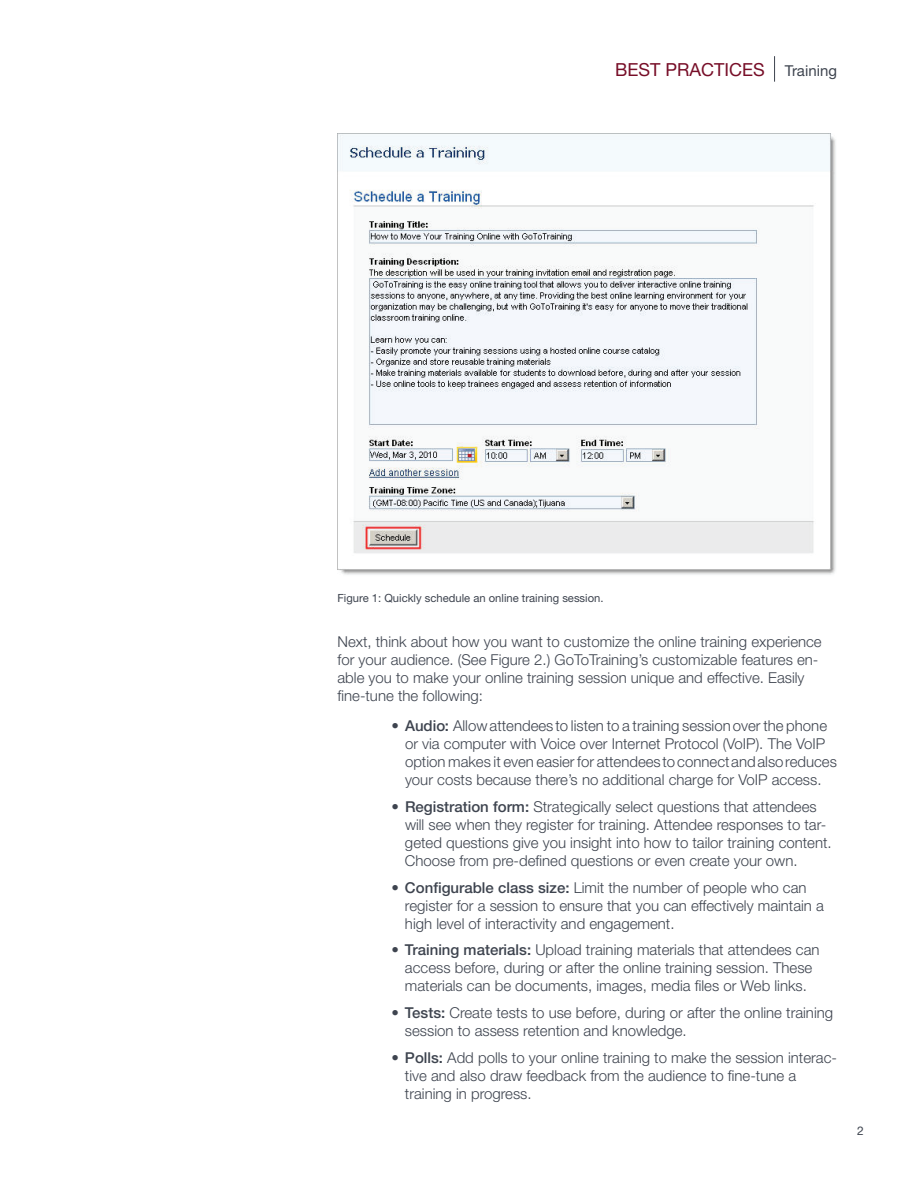
<style>
.page{position:relative;width:918px;height:1188px;background:#fff}
.page>*{position:absolute;margin:0;border:0;box-sizing:border-box;transform-origin:0 0}
.t1{font:18px "Helvetica Neue";color:#770e28}
.t2{font:300 15px/18px "Helvetica Neue";color:#3e444f}
.t3{font:12px "Helvetica Neue";color:#3e444f}
.t4{font:11.25px "Helvetica Neue";color:#3e444f}
.s1{font-size:15px;color:#3e444f}
.s2{font-weight:500}
</style>
<div class="page">
<img style="left:338px;top:134px;width:498px;height:441px">
<svg style="left:774px;top:56px;width:1px;height:26px"></svg>
<p class="t1" style="left:615px;top:58px;width:223px">BEST PRACTICES <span class="s1">Training</span></p>
<p class="t4" style="left:338px;top:591px;width:268px">Figure 1: Quickly schedule an online training session.</p>
<p class="t2" style="left:338px;top:632px;width:486px">Next, think about how you want to customize the online training experience for your audience. (See Figure 2.) GoToTraining’s customizable features en&shy;able you to make your online training session unique and effective. Easily fine-tune the following:</p>
<p class="t2" style="left:405px;top:717px;width:433px;text-indent:-14px"><span class="s2">• Audio:</span> Allow attendees to listen to a training session over the phone or via computer with Voice over Internet Protocol (VoIP). The VoIP option makes it even easier for attendees to connect and also reduces your costs because there’s no additional charge for VoIP access.</p>
<p class="t2" style="left:405px;top:797px;width:428px;text-indent:-13px"><span class="s2">• Registration form:</span> Strategically select questions that attendees will see when they register for training. Attendee responses to tar&shy;geted questions give you insight into how to tailor training content.<br>Choose from pre-defined questions or even create your own.</p>
<p class="t2" style="left:405px;top:878px;width:421px;text-indent:-14px"><span class="s2">• Configurable class size:</span> Limit the number of people who can register for a session to ensure that you can effectively maintain a high level of interactivity and engagement.</p>
<p class="t2" style="left:391px;top:941px;width:430px;text-align:center"><span class="s2">• Training materials:</span> Upload training materials that attendees can access before, during or after the online training session. These materials can be documents, images, media files or Web links.</p>
<p class="t2" style="left:405px;top:1003px;width:430px;text-indent:-14px"><span class="s2">• Tests:</span> Create tests to use before, during or after the online training session to assess retention and knowledge.</p>
<p class="t2" style="left:405px;top:1048px;width:434px;text-indent:-14px"><span class="s2">• Polls:</span> Add polls to your online training to make the session interac&shy;tive and also draw feedback from the audience to fine-tune a training in progress.</p>
<p class="t3" style="left:857px;top:1123px;width:8px">2</p>
</div>
